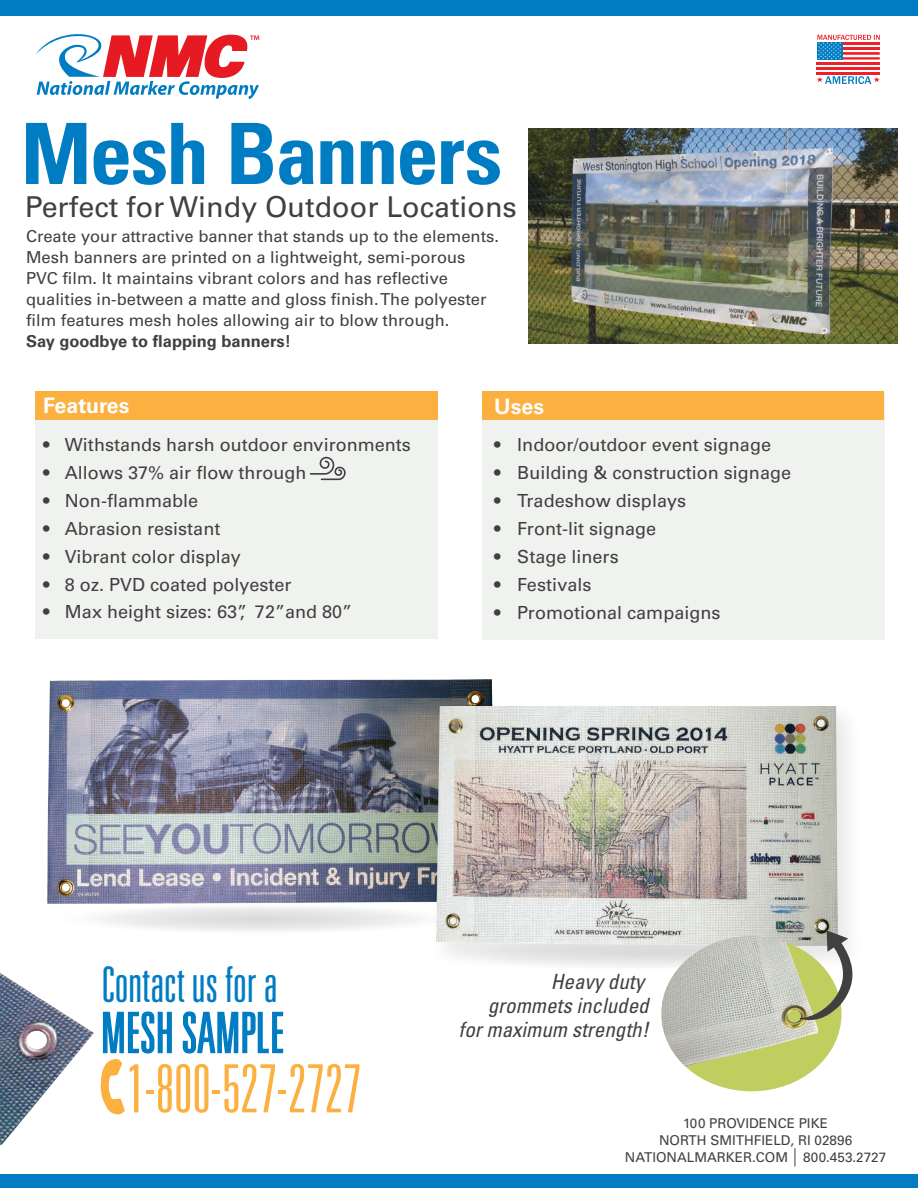
<style>
.page{position:relative;width:918px;height:1188px;background:#fff}
.page>*{position:absolute;margin:0;border:0;box-sizing:border-box;transform-origin:0 0}
.t1{font:700 condensed 84.6px "Univers";letter-spacing:-.025em;color:#007cc2}
.t2{font:300 ultra-condensed 66.45px "Univers";color:#fbb03f}
.t3{font:300 ultra-condensed 55.5px "Univers";color:#007cc2}
.t4{font:300 ultra-condensed 49.2px "Univers";color:#007cc2}
.t5{font:28.65px "Univers";color:#414040}
.t6{font:700 21.3px "Univers";color:#fff}
.t7{font:italic condensed 21px/24px "Univers";color:#414040;text-align:right}
.t8{font:18px "Univers";color:#414040}
.t9{font:16.5px/21px "Univers";color:#414040}
.t10{font:700 16.5px "Univers";color:#414040}
.t11{font:13.5px/17.2px "Univers";color:#414040;text-align:center}
</style>
<div class="page">
<svg style="left:36px;top:34px;width:223px;height:65px"></svg>
<div style="left:0;top:0;width:918px;height:15px;background:#007cc2"></div>
<div style="left:0;top:1174px;width:918px;height:14px;background:#007cc2"></div>
<svg style="left:795px;top:1148px;width:1px;height:19px"></svg>
<div style="left:78px;top:905px;width:363px;height:28px;background:#fafafa;border-radius:50%"></div>
<div style="left:90px;top:906px;width:339px;height:26px;background:#f6f5f5;border-radius:50%"></div>
<div style="left:107px;top:907px;width:305px;height:24px;background:#f1f0f0;border-radius:50%"></div>
<div style="left:123px;top:909px;width:272px;height:20px;background:#ececec;border-radius:50%"></div>
<div style="left:157px;top:911px;width:205px;height:16px;background:#e6e5e5;border-radius:50%"></div>
<div style="left:182px;top:913px;width:155px;height:12px;background:#e2e2e2;border-radius:50%"></div>
<div style="left:207px;top:915px;width:105px;height:8px;background:#dedede;border-radius:50%"></div>
<hr style="left:240px;top:917px;width:39px;height:3px;background:#151313;border-radius:50%">
<hr style="left:244px;top:918px;width:31px;height:2px;background:#0f0f0e;border-radius:50%">
<hr style="left:248px;top:918px;width:23px;height:2px;background:#0b0c0b;border-radius:50%">
<svg style="left:252px;top:918px;width:14px;height:2px"></svg>
<img style="left:47px;top:679px;width:446px;height:225px">
<hr style="left:842px;top:57px;width:38px;height:3px;background:#ec2026">
<hr style="left:817px;top:62px;width:63px;height:3px;background:#ec2026">
<hr style="left:817px;top:67px;width:63px;height:3px;background:#ec2026">
<hr style="left:817px;top:72px;width:63px;height:3px;background:#ec2026">
<div style="left:817px;top:42px;width:25px;height:18px;background:#007cc2"></div>
<svg style="left:817px;top:35px;width:63px;height:24px"></svg>
<svg style="left:817px;top:76px;width:63px;height:8px"></svg>
<img style="left:424px;top:694px;width:424px;height:272px">
<img style="left:436px;top:707px;width:401px;height:239px">
<img style="left:0;top:973px;width:94px;height:172px">
<div style="left:27px;top:1031px;width:20px;height:18px;background:#fff;border-radius:50%"></div>
<svg style="left:100px;top:1011px;width:72px;height:104px"></svg>
<svg style="left:182px;top:1011px;width:102px;height:43px"></svg>
<img style="left:529px;top:129px;width:368px;height:215px">
<div style="left:661px;top:936px;width:181px;height:155px;background:#bfce5f;border-radius:50%"></div>
<img style="left:661px;top:936px;width:157px;height:135px">
<div style="left:36px;top:392px;width:402px;height:247px;background:#f0f2f0"></div>
<div style="left:483px;top:392px;width:402px;height:248px;background:#f0f2f0"></div>
<div style="left:36px;top:392px;width:402px;height:28px;background:#fbb03f"></div>
<div style="left:483px;top:391px;width:401px;height:29px;background:#fbb03f"></div>
<svg style="left:310px;top:457px;width:36px;height:23px"></svg>
<svg style="left:800px;top:930px;width:53px;height:92px"></svg>
<h1 class="t1" style="left:21px;top:102px;width:483px">Mesh Banners</h1>
<h3 class="t5" style="left:25px;top:189px;width:493px">Perfect for Windy Outdoor Locations</h3>
<p class="t9" style="left:26px;top:225px;width:475px">Create your attractive banner that stands up to the elements.<br>Mesh banners are printed on a lightweight, semi-porous PVC film. It maintains vibrant colors and has reflective qualities in-between a matte and gloss finish. The polyester film features mesh holes allowing air to blow through.</p>
<p class="t10" style="left:26px;top:331px;width:267px">Say goodbye to flapping banners!</p>
<p class="t6" style="left:43px;top:393px;width:88px">Features</p>
<p class="t8" style="left:43px;top:434px;width:369px">• Withstands harsh outdoor environments</p>
<p class="t8" style="left:43px;top:462px;width:265px">• Allows 37% air flow through</p>
<p class="t8" style="left:43px;top:490px;width:157px">• Non-flammable</p>
<p class="t8" style="left:43px;top:518px;width:179px">• Abrasion resistant</p>
<p class="t8" style="left:43px;top:546px;width:199px">• Vibrant color display</p>
<p class="t8" style="left:43px;top:574px;width:250px">• 8 oz. PVD coated polyester</p>
<p class="t8" style="left:43px;top:601px;width:311px">• Max height sizes: 63”, 72”and 80”</p>
<p class="t6" style="left:494px;top:394px;width:51px">Uses</p>
<p class="t8" style="left:494px;top:434px;width:278px">• Indoor/outdoor event signage</p>
<p class="t8" style="left:494px;top:462px;width:298px">• Building &amp; construction signage</p>
<p class="t8" style="left:494px;top:490px;width:193px">• Tradeshow displays</p>
<p class="t8" style="left:494px;top:518px;width:164px">• Front-lit signage</p>
<p class="t8" style="left:494px;top:546px;width:126px">• Stage liners</p>
<p class="t8" style="left:494px;top:574px;width:99px">• Festivals</p>
<p class="t8" style="left:494px;top:602px;width:228px">• Promotional campaigns</p>
<h3 class="t4" style="left:101px;top:959px;width:178px">Contact us for a</h3>
<h3 class="t3" style="left:101px;top:1004px;width:185px">MESH SAMPLE</h3>
<h2 class="t2" style="left:126px;top:1054px;width:236px">1-800-527-2727</h2>
<p class="t7" style="left:459px;top:969px;width:192px">Heavy duty<br>grommets included<br>for maximum strength!</p>
<p class="t11" style="left:625px;top:1114px;width:263px">100 PROVIDENCE PIKE<br>NORTH SMITHFIELD, RI 02896<br>NATIONALMARKER.COM 800.453.2727</p>
</div>
